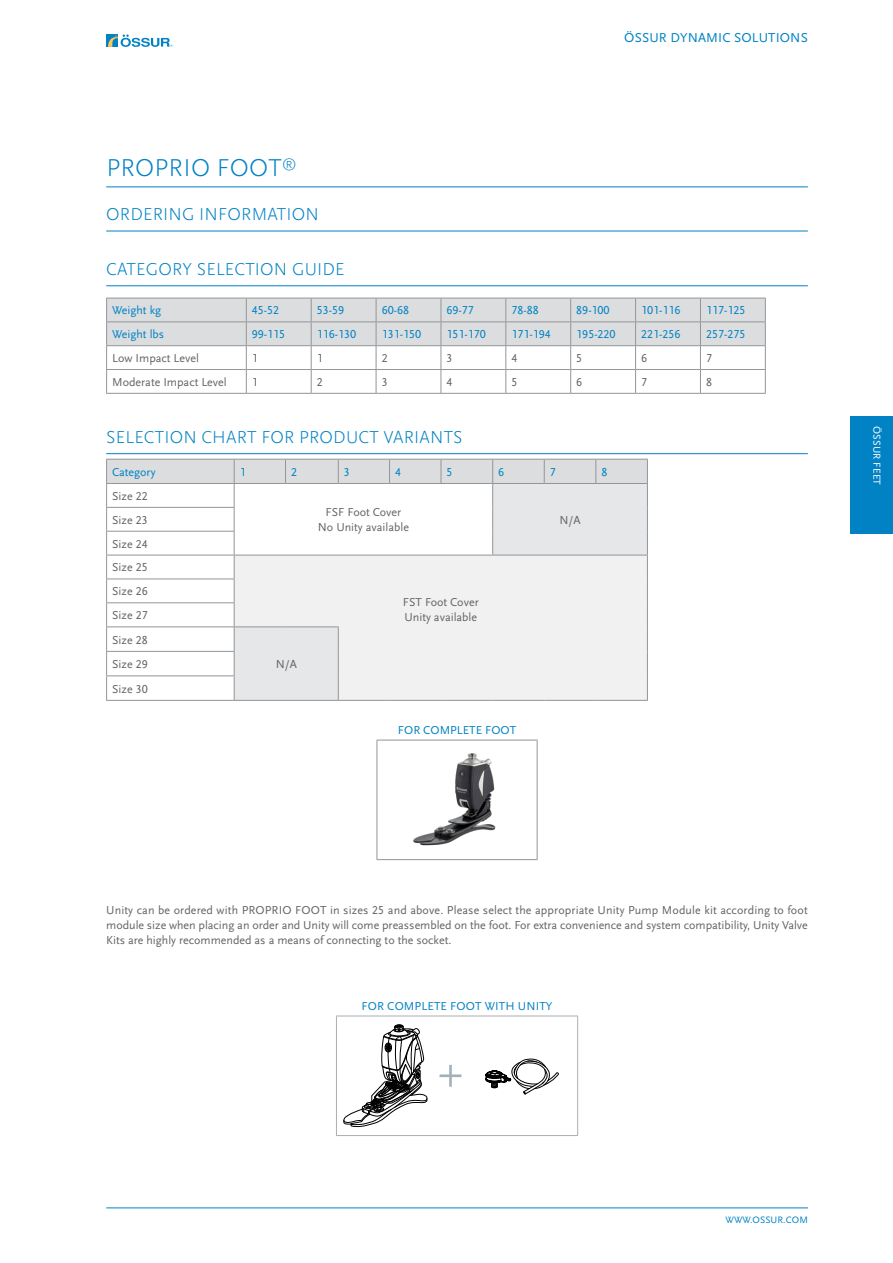
<style>
.page{position:relative;width:893px;height:1263px;background:#fff}
.page>*{position:absolute;margin:0;border:0;box-sizing:border-box;transform-origin:0 0}
.t1{font:300 25.5px "Scala Sans OT";letter-spacing:.01em;color:#0082c4}
.t2{font:300 18px "Scala Sans OT";letter-spacing:.01em;color:#0082c4}
.t3{font:13.5px "Scala Sans OT";letter-spacing:.01em;color:#0082c4}
.t4{font:12px/15px "Scala Sans OT";color:#636466}
.t5{font:12px "Scala Sans OT";color:#0082c4}
.t6{font:10.5px "Scala Sans OT";letter-spacing:.01em;color:#fff}
.t7{font:9.75px "Scala Sans OT";letter-spacing:.01em;color:#0082c4}
</style>
<div class="page">
<hr style="left:106px;top:1207px;width:702px;height:1px;background:#0082c4">
<div style="left:106px;top:34px;width:13px;height:13px;background:#0082c4"></div>
<svg style="left:108px;top:35px;width:65px;height:12px"></svg>
<div style="left:850px;top:417px;width:43px;height:117px;background:#0082c4"></div>
<hr style="left:106px;top:187px;width:702px;height:1px;background:#0082c4">
<hr style="left:106px;top:231px;width:702px;height:1px;background:#0082c4">
<hr style="left:106px;top:285px;width:702px;height:1px;background:#0082c4">
<hr style="left:106px;top:453px;width:702px;height:1px;background:#0082c4">
<svg style="left:106px;top:298px;width:660px;height:95px"></svg>
<hr style="left:106px;top:393px;width:140px;height:1px;background:#939598">
<hr style="left:246px;top:393px;width:65px;height:1px;background:#939598">
<hr style="left:311px;top:393px;width:65px;height:1px;background:#939598">
<hr style="left:376px;top:393px;width:65px;height:1px;background:#939598">
<hr style="left:441px;top:393px;width:65px;height:1px;background:#939598">
<hr style="left:506px;top:393px;width:65px;height:1px;background:#939598">
<hr style="left:571px;top:393px;width:65px;height:1px;background:#939598">
<hr style="left:636px;top:393px;width:64px;height:1px;background:#939598">
<hr style="left:700px;top:393px;width:66px;height:1px;background:#939598">
<hr style="left:234px;top:700px;width:51px;height:1px;background:#939598">
<hr style="left:285px;top:700px;width:53px;height:1px;background:#939598">
<hr style="left:338px;top:700px;width:52px;height:1px;background:#939598">
<hr style="left:390px;top:700px;width:51px;height:1px;background:#939598">
<hr style="left:441px;top:700px;width:52px;height:1px;background:#939598">
<hr style="left:493px;top:700px;width:51px;height:1px;background:#939598">
<hr style="left:544px;top:700px;width:52px;height:1px;background:#939598">
<hr style="left:596px;top:700px;width:52px;height:1px;background:#939598">
<svg style="left:106px;top:459px;width:542px;height:241px"></svg>
<hr style="left:106px;top:700px;width:128px;height:1px;background:#939598">
<hr style="left:377px;top:740px;width:160px;height:1px;background:#939598">
<hr style="left:377px;top:740px;width:1px;height:119px;background:#939598">
<hr style="left:377px;top:859px;width:160px;height:1px;background:#939598">
<hr style="left:537px;top:740px;width:1px;height:119px;background:#939598">
<img style="left:413px;top:753px;width:83px;height:93px">
<hr style="left:336px;top:1016px;width:98px;height:1px;background:#acaeb1">
<hr style="left:336px;top:1016px;width:1px;height:119px;background:#acaeb1">
<hr style="left:434px;top:1016px;width:33px;height:1px;background:#acaeb1">
<hr style="left:467px;top:1016px;width:111px;height:1px;background:#acaeb1">
<hr style="left:577px;top:1016px;width:1px;height:119px;background:#acaeb1">
<hr style="left:336px;top:1135px;width:98px;height:1px;background:#acaeb1">
<hr style="left:434px;top:1135px;width:33px;height:1px;background:#acaeb1">
<hr style="left:467px;top:1135px;width:111px;height:1px;background:#acaeb1">
<svg style="left:343px;top:1025px;width:84px;height:102px"></svg>
<svg style="left:440px;top:1065px;width:21px;height:22px"></svg>
<svg style="left:486px;top:1058px;width:73px;height:36px"></svg>
<h1 class="t1" style="left:106px;top:154px;width:192px">PROPRIO FOOT<sup>®</sup></h1>
<h2 class="t2" style="left:106px;top:205px;width:214px">ORDERING INFORMATION</h2>
<p class="t3" style="left:624px;top:31px;width:185px">ÖSSUR DYNAMIC SOLUTIONS</p>
<h2 class="t2" style="left:106px;top:259px;width:240px">CATEGORY SELECTION GUIDE</h2>
<p class="t5" style="left:112px;top:304px;width:50px">Weight kg</p>
<p class="t5" style="left:252px;top:304px;width:29px">45-52</p>
<p class="t5" style="left:317px;top:304px;width:29px">53-59</p>
<p class="t5" style="left:382px;top:304px;width:29px">60-68</p>
<p class="t5" style="left:447px;top:304px;width:29px">69-77</p>
<p class="t5" style="left:511px;top:304px;width:29px">78-88</p>
<p class="t5" style="left:576px;top:304px;width:35px">89-100</p>
<p class="t5" style="left:641px;top:304px;width:41px">101-116</p>
<p class="t5" style="left:706px;top:304px;width:41px">117-125</p>
<p class="t5" style="left:112px;top:328px;width:54px">Weight lbs</p>
<p class="t5" style="left:252px;top:328px;width:35px">99-115</p>
<p class="t5" style="left:317px;top:328px;width:41px">116-130</p>
<p class="t5" style="left:382px;top:328px;width:41px">131-150</p>
<p class="t5" style="left:447px;top:328px;width:41px">151-170</p>
<p class="t5" style="left:511px;top:328px;width:41px">171-194</p>
<p class="t5" style="left:576px;top:328px;width:41px">195-220</p>
<p class="t5" style="left:641px;top:328px;width:41px">221-256</p>
<p class="t5" style="left:706px;top:328px;width:41px">257-275</p>
<p class="t4" style="left:112px;top:351px;width:88px">Low Impact Level</p>
<p class="t4" style="left:252px;top:351px;width:7px">1</p>
<p class="t4" style="left:317px;top:351px;width:7px">1</p>
<p class="t4" style="left:382px;top:351px;width:7px">2</p>
<p class="t4" style="left:447px;top:351px;width:7px">3</p>
<p class="t4" style="left:511px;top:351px;width:7px">4</p>
<p class="t4" style="left:576px;top:351px;width:7px">5</p>
<p class="t4" style="left:641px;top:351px;width:7px">6</p>
<p class="t4" style="left:706px;top:351px;width:7px">7</p>
<p class="t4" style="left:112px;top:375px;width:116px">Moderate Impact Level</p>
<p class="t4" style="left:252px;top:375px;width:7px">1</p>
<p class="t4" style="left:317px;top:375px;width:7px">2</p>
<p class="t4" style="left:382px;top:375px;width:7px">3</p>
<p class="t4" style="left:447px;top:375px;width:7px">4</p>
<p class="t4" style="left:511px;top:375px;width:7px">5</p>
<p class="t4" style="left:576px;top:375px;width:7px">6</p>
<p class="t4" style="left:641px;top:375px;width:7px">7</p>
<p class="t4" style="left:706px;top:375px;width:7px">8</p>
<h2 class="t2" style="left:106px;top:427px;width:358px">SELECTION CHART FOR PRODUCT VARIANTS</h2>
<p class="t5" style="left:112px;top:465px;width:45px">Category</p>
<p class="t5" style="left:240px;top:465px;width:7px">1</p>
<p class="t5" style="left:291px;top:465px;width:7px">2</p>
<p class="t5" style="left:344px;top:465px;width:7px">3</p>
<p class="t5" style="left:395px;top:465px;width:7px">4</p>
<p class="t5" style="left:447px;top:465px;width:7px">5</p>
<p class="t5" style="left:498px;top:465px;width:7px">6</p>
<p class="t5" style="left:550px;top:465px;width:7px">7</p>
<p class="t5" style="left:601px;top:465px;width:7px">8</p>
<p class="t4" style="left:112px;top:489px;width:37px">Size 22</p>
<p class="t4" style="left:318px;top:505px;width:93px;text-align:center">FSF Foot Cover<br>No Unity available</p>
<p class="t4" style="left:112px;top:512px;width:37px">Size 23</p>
<p class="t4" style="left:559px;top:512px;width:23px">N/A</p>
<p class="t4" style="left:112px;top:532px;width:37px;line-height:23.9px">Size 24<br>Size 25</p>
<p class="t4" style="left:403px;top:595px;width:77px">FST Foot Cover<br>Unity available</p>
<p class="t4" style="left:112px;top:579px;width:37px;line-height:24.3px;text-align:justify">Size 26<br>Size 27<br>Size 28<br>Size 29</p>
<p class="t4" style="left:276px;top:657px;width:23px">N/A</p>
<p class="t4" style="left:112px;top:681px;width:37px">Size 30</p>
<p class="t5" style="left:398px;top:723px;width:120px">FOR COMPLETE FOOT</p>
<p class="t6" style="left:882px;top:426px;width:60px;rotate:90deg">ÖSSUR FEET</p>
<p class="t4" style="left:106px;top:903px;width:703px;text-align:justify">Unity can be ordered with PROPRIO FOOT in sizes 25 and above. Please select the appropriate Unity Pump Module kit according to foot module size when placing an order and Unity will come preassembled on the foot. For extra convenience and system compatibility, Unity Valve Kits are highly recommended as a means of connecting to the socket.</p>
<p class="t5" style="left:361px;top:999px;width:193px">FOR COMPLETE FOOT WITH UNITY</p>
<p class="t7" style="left:725px;top:1214px;width:84px">WWW.OSSUR.COM</p>
</div>
